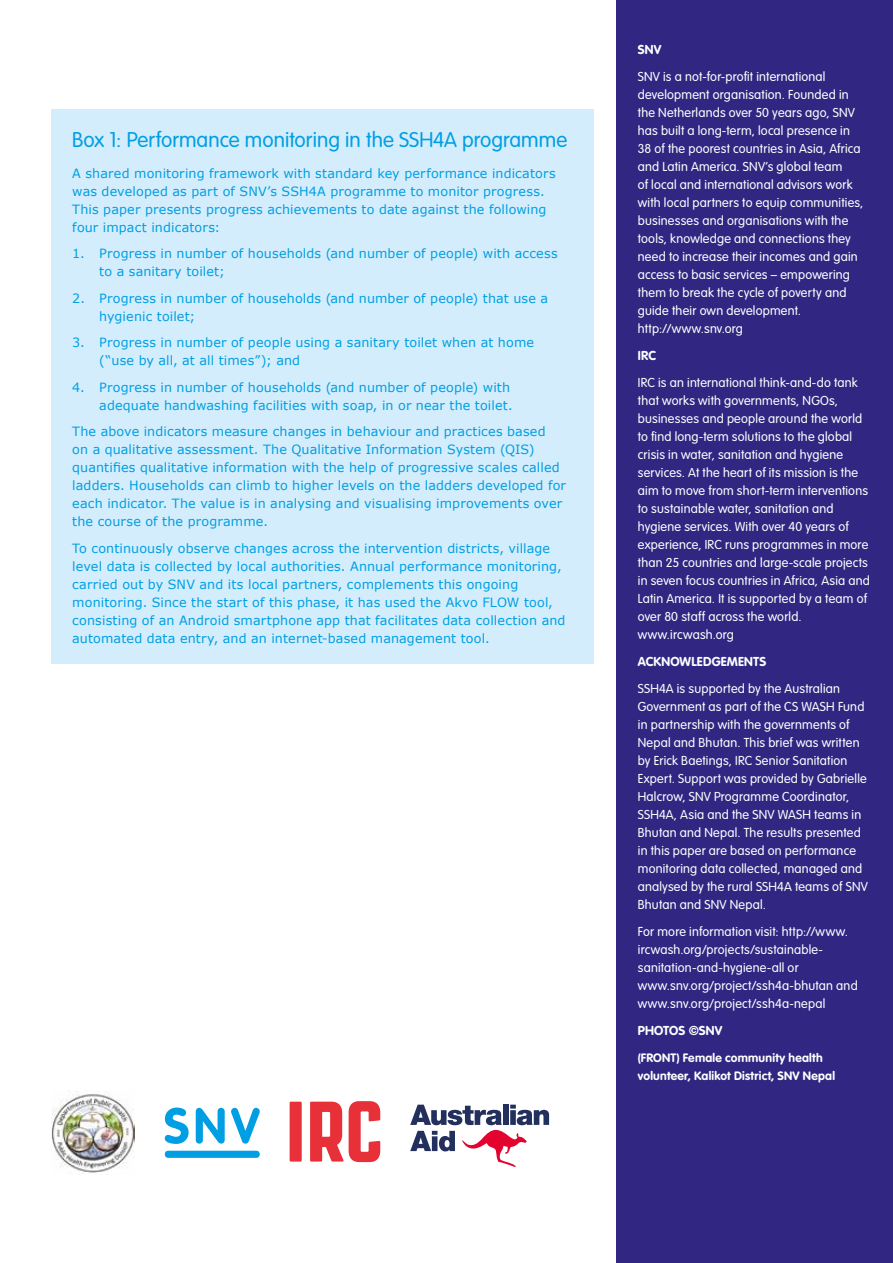
<style>
.page{position:relative;width:893px;height:1263px;background:#fff}
.page>*{position:absolute;margin:0;border:0;box-sizing:border-box;transform-origin:0 0}
.t1{font:300 21px "VAG Rounded Std";color:#009fe3}
.t2{font:300 12.75px/18px "VAG Rounded Std";letter-spacing:.015em;color:#fff}
.t3{font:12.75px/18px "Verdana";letter-spacing:.01em;color:#009fe3}
.t4{font:700 12.75px "VAG Rounded Std";letter-spacing:.01em;color:#fff}
.t5{font:700 12px/18px "VAG Rounded Std";letter-spacing:.02em;color:#fff}
</style>
<div class="page">
<div style="left:617px;top:0;width:276px;height:1263px;background:#312783"></div>
<svg style="left:165px;top:1107px;width:24px;height:37px"></svg>
<svg style="left:196px;top:1108px;width:29px;height:35px"></svg>
<svg style="left:231px;top:1108px;width:29px;height:35px"></svg>
<div style="left:165px;top:1151px;width:95px;height:7px;background:#009fe3;border-radius:3px"></div>
<img style="left:51px;top:1091px;width:84px;height:83px">
<svg style="left:310px;top:1101px;width:70px;height:61px"></svg>
<div style="left:290px;top:1102px;width:12px;height:59px;background:#e73037"></div>
<svg style="left:410px;top:1105px;width:139px;height:62px"></svg>
<div style="left:51px;top:110px;width:543px;height:554px;background:#d4edfc"></div>
<h1 class="t1" style="left:72px;top:128px;width:497px">Box 1: Performance monitoring in the SSH4A programme</h1>
<p class="t3" style="left:72px;top:164px;width:485px">A shared monitoring framework with standard key performance indicators was developed as part of SNV’s SSH4A programme to monitor progress.<br>This paper presents progress achievements to date against the following four impact indicators:</p>
<p class="t3" style="left:99px;top:245px;width:460px;text-indent:-27px">1. Progress in number of households (and number of people) with access to a sanitary toilet;</p>
<p class="t3" style="left:99px;top:289px;width:450px;text-indent:-27px">2. Progress in number of households (and number of people) that use a hygienic toilet;</p>
<p class="t3" style="left:99px;top:334px;width:436px;text-indent:-27px">3. Progress in number of people using a sanitary toilet when at home (“use by all, at all times”); and</p>
<p class="t3" style="left:72px;top:378px;width:442px;text-align:right">4. Progress in number of households (and number of people) with adequate handwashing facilities with soap, in or near the toilet.</p>
<p class="t3" style="left:72px;top:423px;width:495px">The above indicators measure changes in behaviour and practices based<br>on a qualitative assessment. The Qualitative Information System (QIS) quantifies qualitative information with the help of progressive scales called ladders. Households can climb to higher levels on the ladders developed for each indicator. The value is in analysing and visualising improvements over the course of the programme.</p>
<p class="t3" style="left:72px;top:539px;width:495px">To continuously observe changes across the intervention districts, village level data is collected by local authorities. Annual performance monitoring, carried out by SNV and its local partners, complements this ongoing monitoring. Since the start of this phase, it has used the Akvo FLOW tool, consisting of an Android smartphone app that facilitates data collection and automated data entry, and an internet-based management tool.</p>
<p class="t4" style="left:638px;top:42px;width:25px">SNV</p>
<p class="t2" style="left:638px;top:68px;width:227px">SNV is a not-for-profit international development organisation. Founded in the Netherlands over 50 years ago, SNV has built a long-term, local presence in 38 of the poorest countries in Asia, Africa and Latin America. SNV’s global team<br>of local and international advisors work with local partners to equip communities, businesses and organisations with the tools, knowledge and connections they need to increase their incomes and gain access to basic services – empowering them to break the cycle of poverty and guide their own development. http://www.snv.org</p>
<p class="t4" style="left:638px;top:348px;width:20px">IRC</p>
<p class="t2" style="left:638px;top:374px;width:233px">IRC is an international think-and-do tank that works with governments, NGOs, businesses and people around the world to find long-term solutions to the global crisis in water, sanitation and hygiene services. At the heart of its mission is the aim to move from short-term interventions to sustainable water, sanitation and hygiene services. With over 40 years of experience, IRC runs programmes in more than 25 countries and large-scale projects in seven focus countries in Africa, Asia and Latin America. It is supported by a team of over 80 staff across the world. www.ircwash.org</p>
<p class="t4" style="left:638px;top:654px;width:130px">ACKNOWLEDGEMENTS</p>
<p class="t2" style="left:638px;top:680px;width:231px">SSH4A is supported by the Australian Government as part of the CS WASH Fund in partnership with the governments of Nepal and Bhutan. This brief was written by Erick Baetings, IRC Senior Sanitation Expert. Support was provided by Gabrielle Halcrow, SNV Programme Coordinator, SSH4A, Asia and the SNV WASH teams in Bhutan and Nepal. The results presented in this paper are based on performance monitoring data collected, managed and analysed by the rural SSH4A teams of SNV Bhutan and SNV Nepal.</p>
<p class="t2" style="left:638px;top:923px;width:221px">For more information visit: http://www. ircwash.org/projects/sustainable&shy;sanitation-and-hygiene-all or www.snv.org/project/ssh4a-bhutan and www.snv.org/project/ssh4a-nepal</p>
<p class="t4" style="left:638px;top:1023px;width:86px">PHOTOS ©SNV</p>
<p class="t5" style="left:638px;top:1049px;width:199px">(FRONT) Female community health volunteer, Kalikot District, SNV Nepal</p>
</div>
